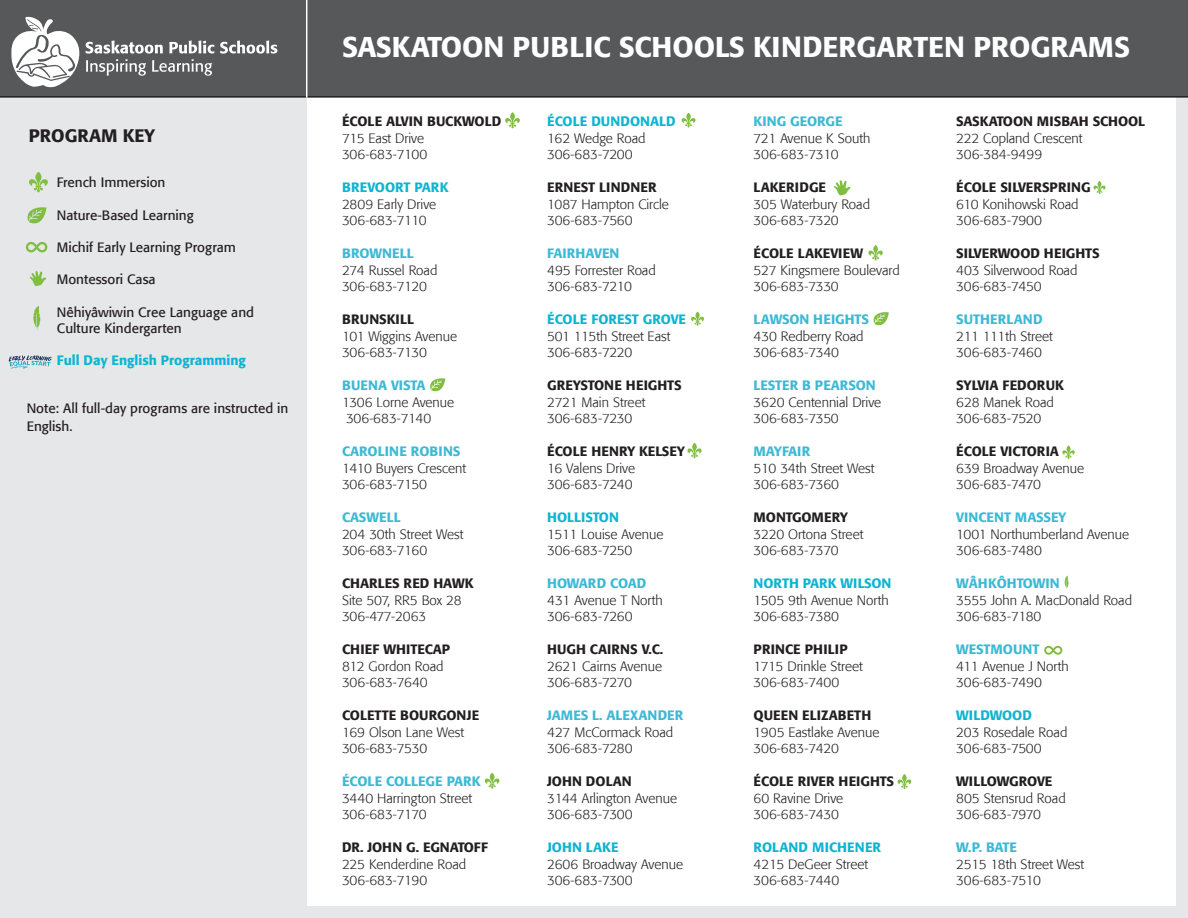
<style>
.page{position:relative;width:1188px;height:918px;background:#fff}
.page>*{position:absolute;margin:0;border:0;box-sizing:border-box;transform-origin:0 0}
.t1{font:500 28.5px "Formata";color:#fff}
.t2{font:500 18px "Formata";color:#231f20}
.names{font:300 13.5px/16.5px "Formata";color:#231f20}
.t3{font:13.5px/16.2px "Formata";color:#231f20}
.Paragraph_Style_1{font:300 13.5px/16.5px "Formata";color:#231f20}
.names-2{font:500 13.5px/16.5px "Formata";color:#231f20}
.t4{font:500 13.5px "Formata";color:#3cb9d4}
.names-3{font:300 13.5px "Formata";letter-spacing:-.02em;color:#231f20}
.t5{font:500 13.5px "Formata";color:#0db4d1}
.s1{font-weight:500;color:#0db4d1}
.s2{font-weight:500}
.s3{font-weight:500;color:#3cb9d4}
.s4{font-weight:300}
</style>
<div class="page">
<div style="left:0;top:98px;width:307px;height:820px;background:#e6e7e9"></div>
<svg style="left:29px;top:172px;width:19px;height:20px"></svg>
<svg style="left:28px;top:207px;width:19px;height:16px"></svg>
<svg style="left:30px;top:271px;width:16px;height:15px"></svg>
<svg style="left:33px;top:306px;width:7px;height:25px"></svg>
<svg style="left:26px;top:242px;width:21px;height:10px"></svg>
<svg style="left:430px;top:378px;width:15px;height:13px"></svg>
<svg style="left:485px;top:773px;width:14px;height:16px"></svg>
<svg style="left:505px;top:112px;width:15px;height:16px"></svg>
<svg style="left:691px;top:312px;width:13px;height:14px"></svg>
<svg style="left:687px;top:443px;width:15px;height:15px"></svg>
<svg style="left:1065px;top:576px;width:4px;height:14px"></svg>
<svg style="left:682px;top:113px;width:13px;height:15px"></svg>
<svg style="left:1062px;top:446px;width:13px;height:13px"></svg>
<svg style="left:1044px;top:646px;width:18px;height:9px"></svg>
<svg style="left:1094px;top:181px;width:11px;height:13px"></svg>
<svg style="left:874px;top:312px;width:15px;height:13px"></svg>
<svg style="left:834px;top:180px;width:16px;height:15px"></svg>
<svg style="left:898px;top:774px;width:13px;height:15px"></svg>
<svg style="left:868px;top:245px;width:15px;height:16px"></svg>
<div style="left:298px;top:907px;width:890px;height:11px;background:#e6e7e9"></div>
<div style="left:1176px;top:98px;width:12px;height:820px;background:#e6e7e9"></div>
<div style="left:0;top:0;width:1188px;height:98px;background:#57585a"></div>
<hr style="left:306px;top:0;width:1px;height:98px;background:#fff">
<svg style="left:220px;top:41px;width:57px;height:13px"></svg>
<svg style="left:11px;top:16px;width:203px;height:71px"></svg>
<svg style="left:9px;top:355px;width:43px;height:14px"></svg>
<p class="t2" style="left:29px;top:125px;width:128px">PROGRAM KEY</p>
<p class="t3" style="left:57px;top:174px;width:110px">French Immersion</p>
<p class="t3" style="left:57px;top:207px;width:138px">Nature-Based Learning</p>
<p class="t3" style="left:57px;top:239px;width:181px">Michif Early Learning Program</p>
<p class="t3" style="left:57px;top:271px;width:100px">Montessori Casa</p>
<p class="t3" style="left:57px;top:304px;width:199px">Nêhiyâwiwin Cree Language and<br>Culture Kindergarten</p>
<p class="t5" style="left:57px;top:352px;width:191px">Full Day English Programming</p>
<p class="t3" style="left:27px;top:399px;width:263px;line-height:18px">Note: All full-day programs are instructed in<br>English.</p>
<p class="t1" style="left:342px;top:29px;width:790px">SASKATOON PUBLIC SCHOOLS KINDERGARTEN PROGRAMS</p>
<p class="names-2" style="left:342px;top:113px;width:161px">ÉCOLE ALVIN BUCKWOLD</p>
<p class="names" style="left:342px;top:130px;width:87px">715 East Drive<br>306-683-7100</p>
<p class="names" style="left:342px;top:180px;width:108px"><span class="s1">BREVOORT PARK<br></span>2809 Early Drive<br>306-683-7110</p>
<p class="t4" style="left:342px;top:245px;width:73px">BROWNELL</p>
<p class="names" style="left:342px;top:262px;width:97px">274 Russel Road</p>
<p class="names-3" style="left:342px;top:279px;width:86px">306-683-7120</p>
<p class="names" style="left:342px;top:312px;width:117px"><span class="s2">BRUNSKILL<br></span>101 Wiggins Avenue<br>306-683-7130</p>
<p class="t4" style="left:342px;top:377px;width:85px">BUENA VISTA</p>
<p class="names" style="left:342px;top:394px;width:114px">1306 Lorne Avenue</p>
<p class="names" style="left:346px;top:411px;width:87px">306-683-7140</p>
<p class="Paragraph_Style_1" style="left:342px;top:444px;width:126px"><span class="s3">CAROLINE ROBINS<br></span>1410 Buyers Crescent<br>306-683-7150</p>
<p class="t4" style="left:342px;top:509px;width:60px">CASWELL</p>
<p class="Paragraph_Style_1" style="left:342px;top:526px;width:123px">204 30th Street West<br>306-683-7160</p>
<p class="names" style="left:342px;top:576px;width:133px"><span class="s2">CHARLES RED HAWK<br></span>Site 507, RR5 Box 28<br>306-477-2063</p>
<p class="names-2" style="left:342px;top:641px;width:110px">CHIEF WHITECAP<br><span class="s4">812 Gordon Road</span></p>
<p class="names" style="left:342px;top:675px;width:87px">306-683-7640</p>
<p class="names-2" style="left:342px;top:707px;width:139px">COLETTE BOURGONJE<br><span class="s4">169 Olson Lane West</span></p>
<p class="names-3" style="left:342px;top:741px;width:87px">306-683-7530</p>
<p class="t4" style="left:342px;top:773px;width:140px">ÉCOLE COLLEGE PARK</p>
<p class="names" style="left:342px;top:790px;width:132px">3440 Harrington Street</p>
<p class="names-3" style="left:342px;top:807px;width:86px">306-683-7170</p>
<p class="names" style="left:342px;top:840px;width:148px"><span class="s2">DR. JOHN G. EGNATOFF<br></span>225 Kenderdine Road<br>306-683-7190</p>
<p class="names" style="left:547px;top:114px;width:130px"><span class="s1">ÉCOLE DUNDONALD<br></span>162 Wedge Road<br>306-683-7200</p>
<p class="names" style="left:547px;top:180px;width:123px"><span class="s2">ERNEST LINDNER<br></span>1087 Hampton Circle</p>
<p class="names" style="left:547px;top:213px;width:87px">306-683-7560</p>
<p class="names" style="left:547px;top:246px;width:110px"><span class="s3">FAIRHAVEN<br></span>495 Forrester Road<br>306-683-7210</p>
<p class="Paragraph_Style_1" style="left:547px;top:312px;width:140px"><span class="s1">ÉCOLE FOREST GROVE<br></span>501 115th Street East<br>306-683-7220</p>
<p class="names" style="left:547px;top:378px;width:136px"><span class="s2">GREYSTONE HEIGHTS<br></span>2721 Main Street<br>306-683-7230</p>
<p class="names" style="left:547px;top:444px;width:139px"><span class="s2">ÉCOLE HENRY KELSEY<br></span>16 Valens Drive<br>306-683-7240</p>
<p class="names" style="left:547px;top:510px;width:118px"><span class="s1">HOLLISTON<br></span>1511 Louise Avenue<br>306-683-7250</p>
<p class="names" style="left:547px;top:576px;width:117px"><span class="s3">HOWARD COAD<br></span>431 Avenue T North<br>306-683-7260</p>
<p class="names" style="left:547px;top:642px;width:118px;text-align:justify"><span class="s2">HUGH CAIRNS V.C.<br></span>2621 Cairns Avenue 306-683-7270</p>
<p class="t4" style="left:547px;top:707px;width:138px">JAMES L. ALEXANDER</p>
<p class="names" style="left:547px;top:724px;width:128px">427 McCormack Road</p>
<p class="names" style="left:547px;top:741px;width:87px">306-683-7280</p>
<p class="names" style="left:547px;top:774px;width:131px"><span class="s2">JOHN DOLAN<br></span>3144 Arlington Avenue</p>
<p class="names" style="left:547px;top:807px;width:87px">306-683-7300</p>
<p class="names" style="left:547px;top:840px;width:137px"><span class="s1">JOHN LAKE<br></span>2606 Broadway Avenue</p>
<p class="names" style="left:547px;top:873px;width:87px">306-683-7300</p>
<p class="names" style="left:754px;top:114px;width:118px"><span class="s3">KING GEORGE<br></span>721 Avenue K South<br>306-683-7310</p>
<p class="names" style="left:754px;top:180px;width:118px"><span class="s2">LAKERIDGE<br></span>305 Waterbury Road<br>306-683-7320</p>
<p class="names-2" style="left:754px;top:245px;width:111px">ÉCOLE LAKEVIEW</p>
<p class="names" style="left:754px;top:262px;width:148px">527 Kingsmere Boulevard</p>
<p class="names-3" style="left:754px;top:279px;width:87px">306-683-7330</p>
<p class="t4" style="left:754px;top:311px;width:117px">LAWSON HEIGHTS</p>
<p class="names" style="left:754px;top:328px;width:111px">430 Redberry Road</p>
<p class="names" style="left:754px;top:345px;width:87px">306-683-7340</p>
<p class="t4" style="left:754px;top:377px;width:124px">LESTER B PEARSON</p>
<p class="names" style="left:754px;top:394px;width:129px">3620 Centennial Drive</p>
<p class="names-3" style="left:754px;top:411px;width:87px">306-683-7350</p>
<p class="names" style="left:754px;top:444px;width:122px"><span class="s3">MAYFAIR<br></span>510 34th Street West<br>306-683-7360</p>
<p class="names" style="left:754px;top:510px;width:111px"><span class="s2">MONTGOMERY<br></span>3220 Ortona Street<br>306-683-7370</p>
<p class="names" style="left:754px;top:576px;width:139px"><span class="s1">NORTH PARK WILSON<br></span>1505 9th Avenue North<br>306-683-7380</p>
<p class="names" style="left:754px;top:642px;width:111px"><span class="s2">PRINCE PHILIP<br></span>1715 Drinkle Street<br>306-683-7400</p>
<p class="names" style="left:754px;top:708px;width:127px"><span class="s2">QUEEN ELIZABETH<br></span>1905 Eastlake Avenue<br>306-683-7420</p>
<p class="names" style="left:754px;top:774px;width:142px"><span class="s2">ÉCOLE RIVER HEIGHTS<br></span>60 Ravine Drive<br>306-683-7430</p>
<p class="names" style="left:754px;top:840px;width:129px"><span class="s1">ROLAND MICHENER<br></span>4215 DeGeer Street<br>306-683-7440</p>
<p class="names" style="left:956px;top:114px;width:191px"><span class="s2">SASKATOON MISBAH SCHOOL<br></span>222 Copland Crescent<br>306-384-9499</p>
<p class="names" style="left:956px;top:180px;width:136px"><span class="s2">ÉCOLE SILVERSPRING<br></span>610 Konihowski Road<br>306-683-7900</p>
<p class="names" style="left:956px;top:246px;width:145px"><span class="s2">SILVERWOOD HEIGHTS<br></span>403 Silverwood Road<br>306-683-7450</p>
<p class="t4" style="left:956px;top:311px;width:88px">SUTHERLAND</p>
<p class="names" style="left:956px;top:328px;width:98px">211 111th Street</p>
<p class="names" style="left:956px;top:345px;width:87px">306-683-7460</p>
<p class="names-2" style="left:956px;top:377px;width:109px">SYLVIA FEDORUK<br><span class="s4">628 Manek Road</span></p>
<p class="names-3" style="left:956px;top:411px;width:87px">306-683-7520</p>
<p class="names" style="left:956px;top:444px;width:130px"><span class="s2">ÉCOLE VICTORIA<br></span>639 Broadway Avenue<br>306-683-7470</p>
<p class="names" style="left:956px;top:510px;width:175px"><span class="s3">VINCENT MASSEY<br></span>1001 Northumberland Avenue</p>
<p class="names" style="left:956px;top:543px;width:87px">306-683-7480</p>
<p class="t4" style="left:956px;top:575px;width:105px">WÂHKÔHTOWIN</p>
<p class="names" style="left:956px;top:592px;width:177px">3555 John A. MacDonald Road<br>306-683-7180</p>
<p class="t4" style="left:956px;top:641px;width:85px">WESTMOUNT</p>
<p class="names" style="left:956px;top:658px;width:114px">411 Avenue J North</p>
<p class="names" style="left:956px;top:675px;width:87px">306-683-7490</p>
<p class="names" style="left:956px;top:708px;width:113px"><span class="s1">WILDWOOD<br></span>203 Rosedale Road<br>306-683-7500</p>
<p class="names" style="left:956px;top:774px;width:111px"><span class="s2">WILLOWGROVE<br></span>805 Stensrud Road<br>306-683-7970</p>
<p class="names" style="left:956px;top:840px;width:130px"><span class="s3">W.P. BATE<br></span>2515 18th Street West</p>
<p class="names-3" style="left:956px;top:873px;width:86px">306-683-7510</p>
</div>
